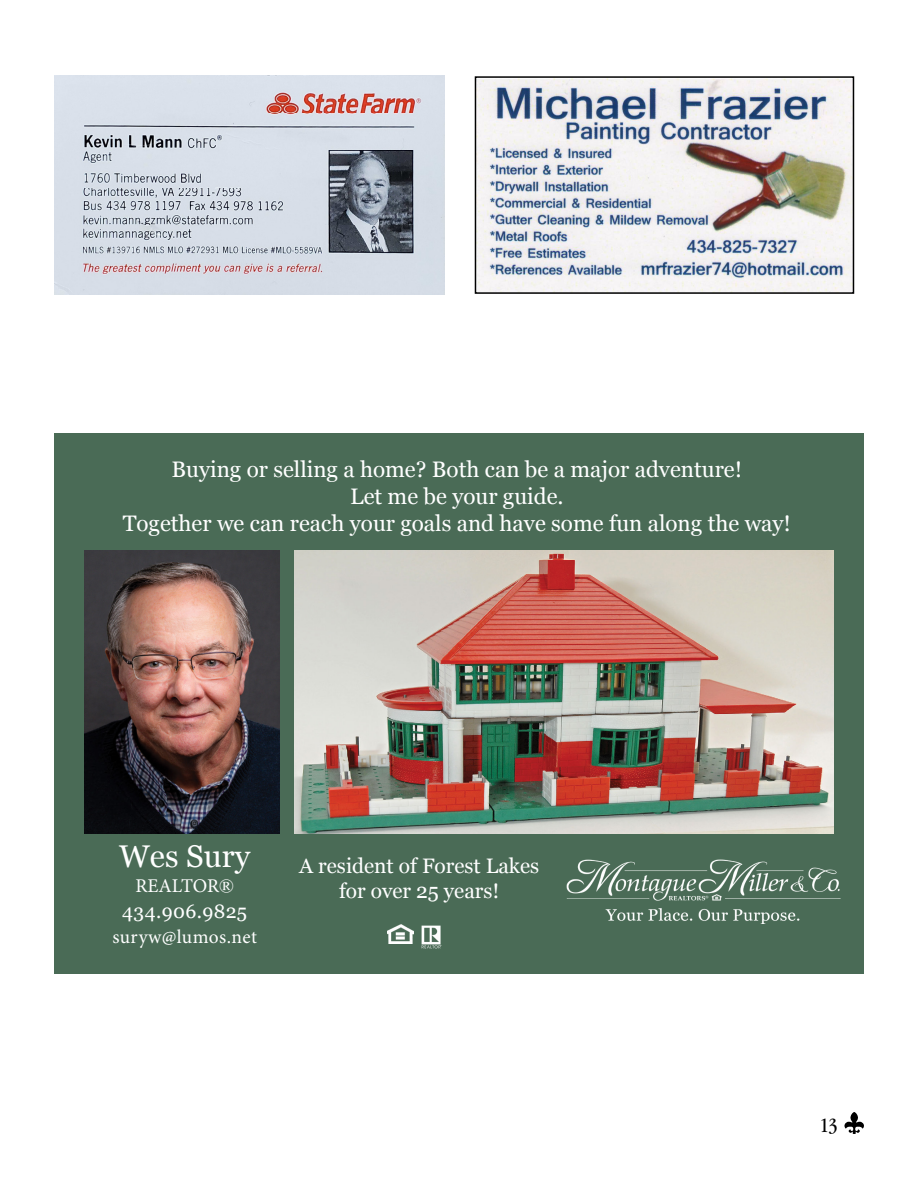
<style>
.page{position:relative;width:918px;height:1188px;background:#fff}
.page>*{position:absolute;margin:0;border:0;box-sizing:border-box;transform-origin:0 0}
.t1{font:31.35px "Georgia";color:#fff}
.t2{font:22.35px/26.8px "Georgia";color:#fff;text-align:center}
.t3{font:condensed 21px "ITC Garamond Std";color:#000}
.t4{font:20.85px/25px "Georgia";color:#fff;text-align:center}
.t5{font:19.5px "Minion Pro";letter-spacing:.015em;color:#fff}
.t6{font:19.5px "Georgia";letter-spacing:.02em;color:#fff}
.t7{font:19.5px "Minion Pro";letter-spacing:-.005em;color:#fff}
.s1{font-family:"Bell MT Std"}
</style>
<div class="page">
<svg style="left:844px;top:1112px;width:20px;height:22px"></svg>
<img style="left:54px;top:76px;width:390px;height:219px">
<img style="left:478px;top:79px;width:373px;height:212px">
<div style="left:475px;top:76px;width:379px;height:218px;border:2px solid #000"></div>
<div style="left:54px;top:433px;width:810px;height:540px;background:#4a6b56"></div>
<img style="left:295px;top:550px;width:539px;height:284px">
<img style="left:84px;top:550px;width:196px;height:284px">
<img style="left:566px;top:859px;width:275px;height:64px">
<img style="left:421px;top:925px;width:21px;height:24px">
<img style="left:388px;top:924px;width:26px;height:19px">
<p class="t2" style="left:123px;top:455px;width:670px">Buying or selling a home? Both can be a major adventure!<br>Let me be your guide.<br>Together we can reach your goals and have some fun along the way!</p>
<h1 class="t1" style="left:119px;top:833px;width:132px">Wes Sury</h1>
<p class="t7" style="left:135px;top:873px;width:100px">REALTOR<span class="s1">®</span></p>
<p class="t6" style="left:122px;top:897px;width:127px">434.906.9825</p>
<p class="t5" style="left:112px;top:924px;width:146px">suryw@lumos.net</p>
<p class="t4" style="left:299px;top:853px;width:242px">A resident of Forest Lakes for over 25 years!</p>
<p class="t3" style="left:820px;top:1114px;width:19px">13</p>
</div>
